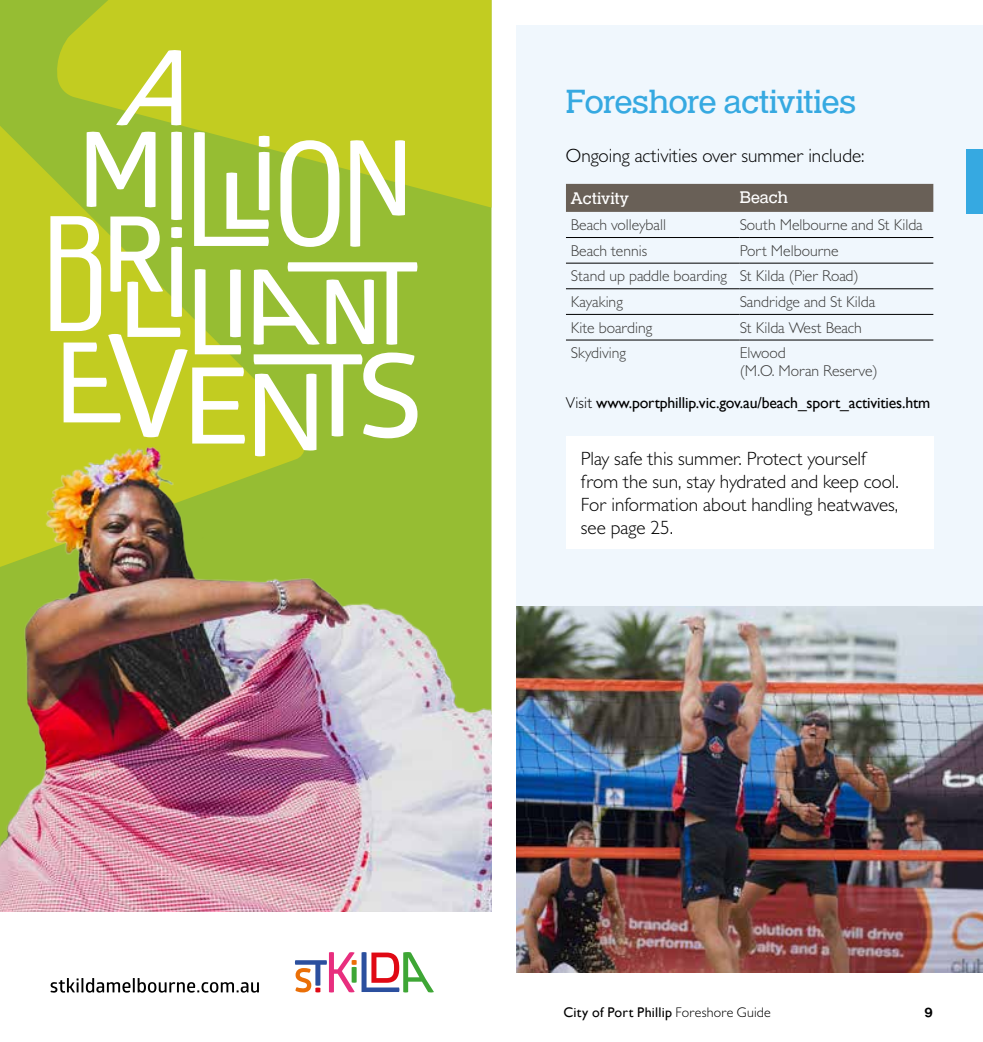
<style>
.page{position:relative;width:983px;height:1042px;background:#fff}
.page>*{position:absolute;margin:0;border:0;box-sizing:border-box;transform-origin:0 0}
.t1{font:35px "Helserif Boo";letter-spacing:-.015em;color:#36a9e1}
.t2{font:300 19.25px/23.1px "Gill Sans MT Std";color:#000}
.t3{font:17.5px "Helserif Boo";color:#fff}
.t4{font:300 15.75px/25.6px "Gill Sans MT Std";color:#3c3c3b}
.t5{font:15.75px "Gill Sans";letter-spacing:-.01em;color:#000}
.t6{font:14px "Gill Sans";letter-spacing:.015em;color:#000}
.t7{font:500 14px "Helserif";color:#000}
.s1{font-family:"Gill Sans MT Std";font-weight:300}
</style>
<div class="page">
<div style="left:516px;top:25px;width:466px;height:947px;background:#f0f7fd"></div>
<div style="left:566px;top:184px;width:367px;height:28px;background:#696057"></div>
<hr style="left:566px;top:288px;width:173px;height:1px;background:#000">
<hr style="left:739px;top:288px;width:194px;height:1px;background:#000">
<hr style="left:566px;top:314px;width:173px;height:1px;background:#000">
<hr style="left:739px;top:314px;width:194px;height:1px;background:#000">
<hr style="left:566px;top:237px;width:173px;height:1px;background:#000">
<hr style="left:739px;top:237px;width:194px;height:1px;background:#000">
<hr style="left:566px;top:263px;width:173px;height:1px;background:#000">
<hr style="left:739px;top:263px;width:194px;height:1px;background:#000">
<hr style="left:566px;top:340px;width:173px;height:1px;background:#000">
<hr style="left:739px;top:340px;width:194px;height:1px;background:#000">
<div style="left:566px;top:437px;width:367px;height:112px;background:#fff"></div>
<img style="left:516px;top:607px;width:466px;height:365px">
<div style="left:417px;top:236px;width:74px;height:194px;background:#96bd33"></div>
<svg style="left:0;top:0;width:56px;height:430px;background:#b1c627"></svg>
<svg style="left:56px;top:0;width:435px;height:236px;background:#bcca23"></svg>
<svg style="left:116px;top:50px;width:65px;height:75px"></svg>
<svg style="left:50px;top:132px;width:367px;height:298px"></svg>
<img style="left:0;top:430px;width:491px;height:481px">
<svg style="left:51px;top:978px;width:208px;height:14px"></svg>
<svg style="left:295px;top:952px;width:139px;height:40px"></svg>
<div style="left:966px;top:149px;width:16px;height:64px;background:#36a9e1"></div>
<h1 class="t1" style="left:566px;top:81px;width:292px">Foreshore activities</h1>
<p class="t2" style="left:566px;top:144px;width:300px">Ongoing activities over summer include:</p>
<p class="t3" style="left:570px;top:189px;width:60px">Activity</p>
<p class="t3" style="left:739px;top:187px;width:50px">Beach</p>
<p class="t4" style="left:570px;top:212px;width:97px">Beach volleyball</p>
<p class="t4" style="left:739px;top:212px;width:184px">South Melbourne and St Kilda</p>
<p class="t4" style="left:570px;top:237px;width:78px">Beach tennis</p>
<p class="t4" style="left:570px;top:237px;width:289px;text-indent:169px">Port Melbourne<br>Stand up paddle boarding St Kilda (Pier Road)<br>Kayaking</p>
<p class="t4" style="left:739px;top:289px;width:137px">Sandridge and St Kilda</p>
<p class="t4" style="left:570px;top:314px;width:83px">Kite boarding</p>
<p class="t4" style="left:739px;top:314px;width:124px">St Kilda West Beach</p>
<p class="t4" style="left:570px;top:340px;width:57px">Skydiving</p>
<p class="t4" style="left:739px;top:344px;width:140px;line-height:17.5px">Elwood<br>(M.O. Moran Reserve)</p>
<p class="t5" style="left:566px;top:393px;width:366px"><span class="s1">Visit</span> www.portphillip.vic.gov.au/beach_sport_activities.htm</p>
<p class="t2" style="left:580px;top:446px;width:319px">Play safe this summer. Protect yourself from the sun, stay hydrated and keep cool.<br>For information about handling heatwaves, see page 25.</p>
<p class="t6" style="left:563px;top:1004px;width:209px">City of Port Phillip <span class="s1">Foreshore Guide</span></p>
<p class="t7" style="left:924px;top:1004px;width:10px">9</p>
</div>
